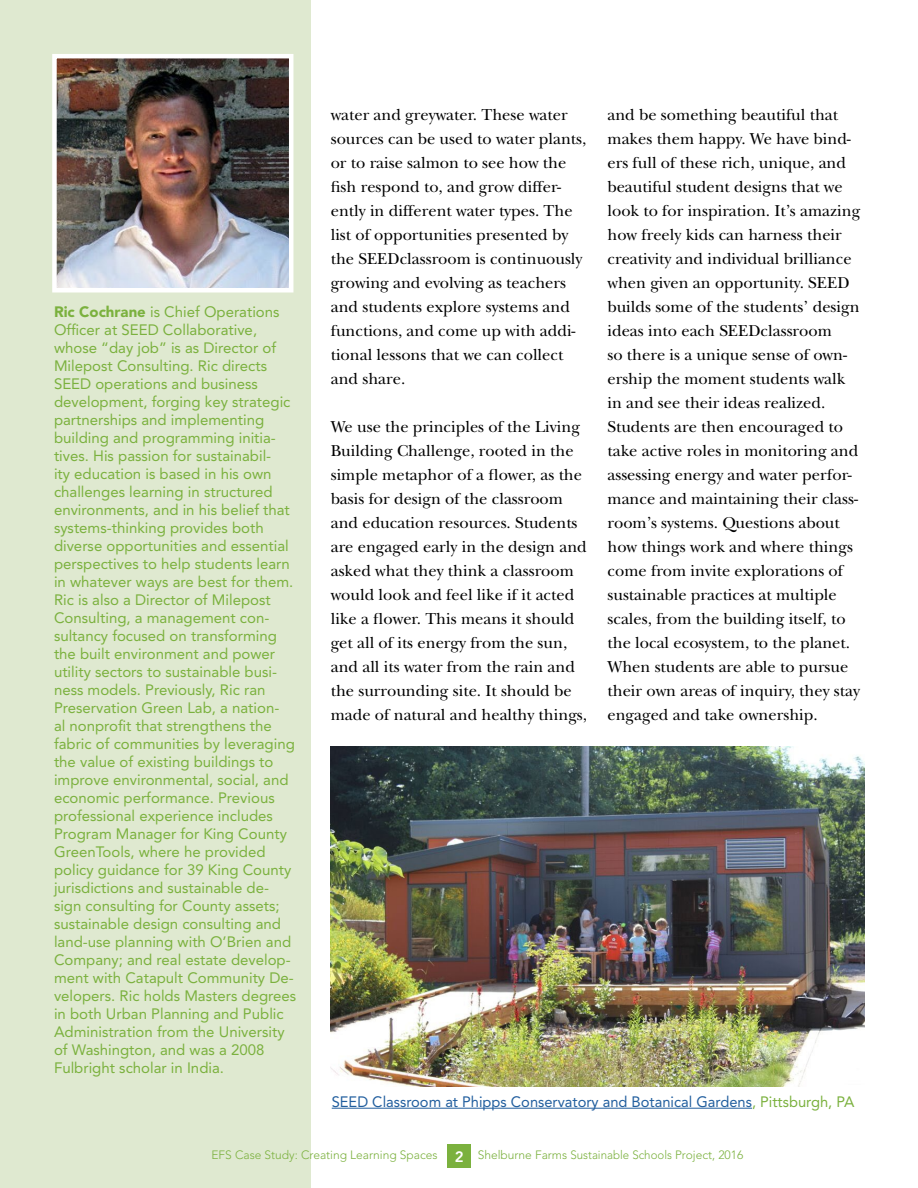
<style>
.page{position:relative;width:918px;height:1188px;background:#fff}
.page>*{position:absolute;margin:0;border:0;box-sizing:border-box;transform-origin:0 0}
.t1{font:16.5px/24px "New Baskerville";color:#000}
.t2{font:15px/18px "Avenir";color:#7bb13e}
.t3{font:15px "Avenir";color:#215e9e}
.t4{font:300 12px "Avenir";color:#7bb13e}
.s1{font-weight:900}
.s2{color:#7bb13e}
.s3{font-weight:800;font-size:15px;color:#fff}
</style>
<div class="page">
<div style="left:0;top:0;width:310px;height:1188px;background:#dfe9d0"></div>
<img style="left:57px;top:59px;width:231px;height:228px">
<div style="left:52px;top:54px;width:241px;height:238px;border:4px solid #fff"></div>
<div style="left:447px;top:1144px;width:24px;height:24px;background:#7bb13e"></div>
<img style="left:331px;top:747px;width:534px;height:340px">
<hr style="left:332px;top:1108px;width:420px;height:1px;background:#215e9e">
<p class="t2" style="left:54px;top:303px;width:244px"><span class="s1">Ric Cochrane</span> is Chief Operations Officer at SEED Collaborative, whose “day job” is as Director of Milepost Consulting. Ric directs SEED operations and business development, forging key strategic partnerships and implementing building and programming initia&shy;tives. His passion for sustainabil-<br>ity education is based in his own challenges learning in structured environments, and in his belief that systems-thinking provides both diverse opportunities and essential perspectives to help students learn in whatever ways are best for them.<br>Ric is also a Director of Milepost Consulting, a management con&shy;sultancy focused on transforming the built environment and power utility sectors to sustainable busi&shy;ness models. Previously, Ric ran Preservation Green Lab, a nation-<br>al nonprofit that strengthens the fabric of communities by leveraging the value of existing buildings to improve environmental, social, and economic performance. Previous professional experience includes Program Manager for King County GreenTools, where he provided policy guidance for 39 King County jurisdictions and sustainable de&shy;sign consulting for County assets; sustainable design consulting and land-use planning with O’Brien and Company; and real estate develop&shy;ment with Catapult Community De&shy;velopers. Ric holds Masters degrees in both Urban Planning and Public Administration from the University of Washington, and was a 2008<br>Fulbright scholar in India.</p>
<p class="t1" style="left:331px;top:103px;width:257px">water and greywater. These water sources can be used to water plants, or to raise salmon to see how the fish respond to, and grow differ&shy;ently in different water types. The list of opportunities presented by the SEEDclassroom is continuously growing and evolving as teachers and students explore systems and functions, and come up with addi&shy;tional lessons that we can collect and share.</p>
<p class="t1" style="left:331px;top:415px;width:258px">We use the principles of the Living Building Challenge, rooted in the simple metaphor of a flower, as the basis for design of the classroom and education resources. Students are engaged early in the design and asked what they think a classroom would look and feel like if it acted like a flower. This means it should get all of its energy from the sun, and all its water from the rain and the surrounding site. It should be made of natural and healthy things,</p>
<p class="t1" style="left:608px;top:103px;width:254px">and be something beautiful that makes them happy. We have bind&shy;ers full of these rich, unique, and beautiful student designs that we look to for inspiration. It’s amazing how freely kids can harness their creativity and individual brilliance when given an opportunity. SEED builds some of the students’ design ideas into each SEEDclassroom<br>so there is a unique sense of own&shy;ership the moment students walk in and see their ideas realized.<br>Students are then encouraged to take active roles in monitoring and assessing energy and water perfor&shy;mance and maintaining their class&shy;room’s systems. Questions about how things work and where things come from invite explorations of sustainable practices at multiple scales, from the building itself, to the local ecosystem, to the planet.<br>When students are able to pursue their own areas of inquiry, they stay engaged and take ownership.</p>
<p class="t3" style="left:332px;top:1093px;width:524px">SEED Classroom at Phipps Conservatory and Botanical Gardens<span class="s2">, Pittsburgh, PA</span></p>
<p class="t4" style="left:211px;top:1148px;width:228px">EFS Case Study: Creating Learning Spaces</p>
<p class="t4" style="left:455px;top:1148px;width:290px"><span class="s3">2</span> Shelburne Farms Sustainable Schools Project, 2016</p>
</div>
